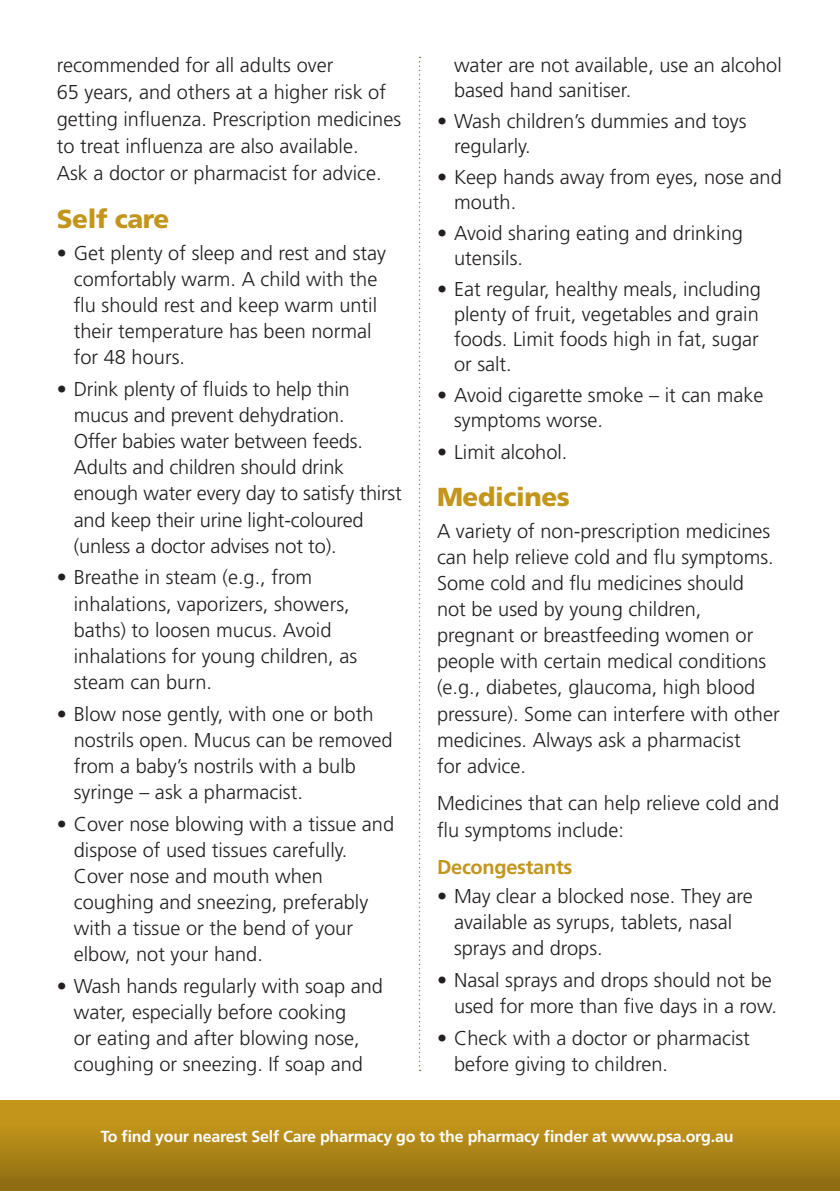
<style>
.page{position:relative;width:840px;height:1191px;background:#fff}
.page>*{position:absolute;margin:0;border:0;box-sizing:border-box;transform-origin:0 0}
.FC_Subhead_1{font:900 26px "Frutiger LT Std";letter-spacing:-.015em;color:#c3951b}
.FC_Bullet__para{font:300 20px/26px "Frutiger LT Std";color:#231f20}
.FC_Body_text{font:300 20px/26.2px "Frutiger LT Std";color:#231f20}
.FC_Subhead_2{font:700 20px "Frutiger LT Std";letter-spacing:-.015em;color:#c3951b}
.FC_Body_text-2{font:700 16px "Frutiger LT Std";letter-spacing:-.015em;color:#fff}
</style>
<div class="page">
<div style="left:0;top:1100px;width:839px;height:91px;background:linear-gradient(to bottom,#ce9e1d,#8f6c13)"></div>
<svg style="left:418px;top:57px;width:2px;height:1014px"></svg>
<p class="FC_Body_text" style="left:57px;top:52px;width:346px;line-height:27px">recommended for all adults over<br>65 years, and others at a higher risk of getting influenza. Prescription medicines to treat influenza are also available.<br>Ask a doctor or pharmacist for advice.</p>
<p class="FC_Subhead_1" style="left:57px;top:203px;width:114px">Self care</p>
<p class="FC_Bullet__para" style="left:74px;top:240px;width:313px;text-indent:-17px">• Get plenty of sleep and rest and stay comfortably warm. A child with the flu should rest and keep warm until their temperature has been normal for 48 hours.</p>
<p class="FC_Bullet__para" style="left:74px;top:376px;width:329px;text-indent:-17px">• Drink plenty of fluids to help thin mucus and prevent dehydration.<br>Offer babies water between feeds.<br>Adults and children should drink enough water every day to satisfy thirst and keep their urine light-coloured (unless a doctor advises not to).</p>
<p class="FC_Bullet__para" style="left:74px;top:565px;width:285px;text-indent:-17px">• Breathe in steam (e.g., from inhalations, vaporizers, showers, baths) to loosen mucus. Avoid inhalations for young children, as steam can burn.</p>
<p class="FC_Bullet__para" style="left:74px;top:701px;width:320px;text-indent:-17px">• Blow nose gently, with one or both nostrils open. Mucus can be removed from a baby’s nostrils with a bulb syringe – ask a pharmacist.</p>
<p class="FC_Bullet__para" style="left:74px;top:811px;width:322px;text-indent:-17px">• Cover nose blowing with a tissue and dispose of used tissues carefully.<br>Cover nose and mouth when coughing and sneezing, preferably with a tissue or the bend of your elbow, not your hand.</p>
<p class="FC_Bullet__para" style="left:74px;top:973px;width:310px;text-indent:-17px">• Wash hands regularly with soap and water, especially before cooking<br>or eating and after blowing nose, coughing or sneezing. If soap and</p>
<p class="FC_Bullet__para" style="left:454px;top:52px;width:329px;line-height:25.2px">water are not available, use an alcohol based hand sanitiser.</p>
<p class="FC_Bullet__para" style="left:454px;top:108px;width:294px;line-height:25.2px;text-indent:-17px">• Wash children’s dummies and toys regularly.</p>
<p class="FC_Bullet__para" style="left:454px;top:164px;width:329px;line-height:25.2px;text-indent:-17px">• Keep hands away from eyes, nose and mouth.</p>
<p class="FC_Bullet__para" style="left:454px;top:220px;width:290px;line-height:25.2px;text-indent:-17px">• Avoid sharing eating and drinking utensils.</p>
<p class="FC_Bullet__para" style="left:454px;top:276px;width:308px;line-height:25.2px;text-align:justify;text-indent:-17px">• Eat regular, healthy meals, including plenty of fruit, vegetables and grain foods. Limit foods high in fat, sugar or salt.</p>
<p class="FC_Bullet__para" style="left:454px;top:382px;width:311px;line-height:25.2px;text-indent:-17px">• Avoid cigarette smoke – it can make symptoms worse.</p>
<p class="FC_Bullet__para" style="left:437px;top:439px;width:132px">• Limit alcohol.</p>
<p class="FC_Subhead_1" style="left:437px;top:481px;width:134px">Medicines</p>
<p class="FC_Body_text" style="left:437px;top:518px;width:344px">A variety of non-prescription medicines can help relieve cold and flu symptoms.<br>Some cold and flu medicines should<br>not be used by young children, pregnant or breastfeeding women or people with certain medical conditions (e.g., diabetes, glaucoma, high blood pressure). Some can interfere with other medicines. Always ask a pharmacist<br>for advice.</p>
<p class="FC_Body_text" style="left:437px;top:790px;width:343px">Medicines that can help relieve cold and flu symptoms include:</p>
<p class="FC_Subhead_2" style="left:437px;top:855px;width:137px">Decongestants</p>
<p class="FC_Bullet__para" style="left:454px;top:883px;width:300px;text-indent:-17px">• May clear a blocked nose. They are available as syrups, tablets, nasal sprays and drops.</p>
<p class="FC_Bullet__para" style="left:437px;top:967px;width:341px;text-align:right">• Nasal sprays and drops should not be used for more than five days in a row.</p>
<p class="FC_Bullet__para" style="left:454px;top:1025px;width:297px;text-indent:-17px">• Check with a doctor or pharmacist before giving to children.</p>
<p class="FC_Body_text-2" style="left:101px;top:1126px;width:633px">To find your nearest Self Care pharmacy go to the pharmacy finder at www.psa.org.au</p>
</div>
